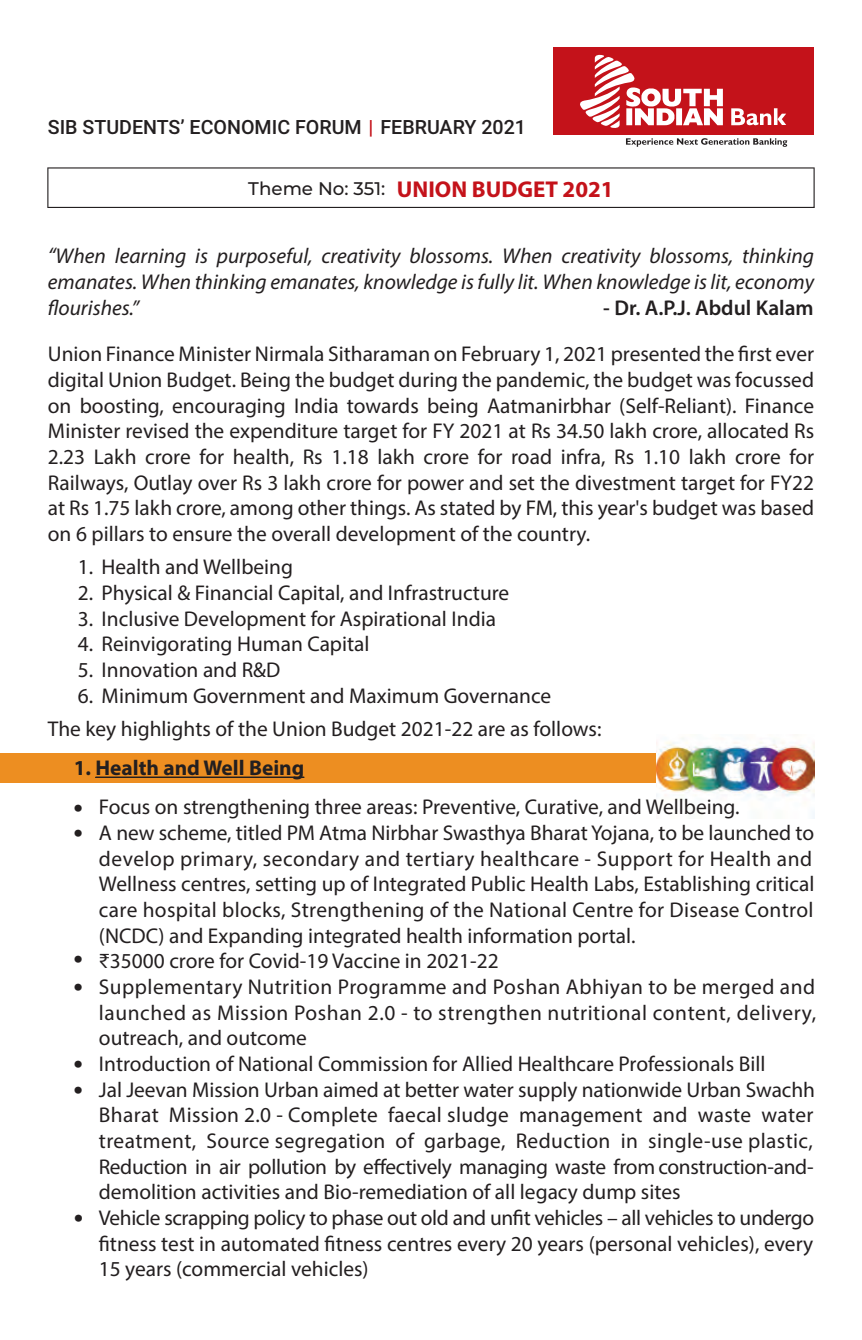
<style>
.page{position:relative;width:862px;height:1340px;background:#fff}
.page>*{position:absolute;margin:0;border:0;box-sizing:border-box;transform-origin:0 0}
.t1{font:700 22.95px "Myriad Pro";color:#c4121a}
.t2{font:21.38px/25.7px "Myriad Pro";color:#231f20;text-align:justify}
.t3{font:italic 21.38px/25.7px "Myriad Pro";color:#231f20;text-align:justify}
.t4{font:600 21.38px "Myriad Pro";color:#231f20}
.t5{font:700 21.38px "Myriad Pro";color:#231f20}
.t6{font:500 19.57px "Roboto";color:#231f20}
.s1{color:#c4121a}
.s2{font-family:"Montserrat";font-weight:500;font-size:18.22px;color:#231f20}
.s3{font-size:22.5px}
.s4{font-size:33.75px}
</style>
<div class="page">
<div style="left:0;top:752px;width:813px;height:30px;background:#ed8e21"></div>
<div style="left:553px;top:48px;width:260px;height:87px;background:#c4121a"></div>
<svg style="left:580px;top:54px;width:205px;height:74px"></svg>
<svg style="left:626px;top:138px;width:160px;height:9px"></svg>
<svg style="left:47px;top:167px;width:767px;height:41px"></svg>
<img style="left:656px;top:740px;width:157px;height:79px">
<svg style="left:95px;top:776px;width:209px;height:1px"></svg>
<p class="t6" style="left:48px;top:120px;width:479px">SIB STUDENTS’ ECONOMIC FORUM <span class="s1">|</span> FEBRUARY 2021</p>
<p class="t1" style="left:248px;top:181px;width:366px"><span class="s2">Theme No: 351:</span> UNION BUDGET 2021</p>
<p class="t3" style="left:48px;top:245px;width:767px"><span class="s3">“</span>When learning is purposeful, creativity blossoms. When creativity blossoms, thinking emanates. When thinking emanates, knowledge is fully lit. When knowledge is lit, economy flourishes.”</p>
<p class="t4" style="left:603px;top:295px;width:212px">- Dr. A.P.J. Abdul Kalam</p>
<p class="t2" style="left:48px;top:343px;width:767px">Union Finance Minister Nirmala Sitharaman on February 1, 2021 presented the first ever digital Union Budget. Being the budget during the pandemic, the budget was focussed on boosting, encouraging India towards being Aatmanirbhar (Self-Reliant). Finance Minister revised the expenditure target for FY 2021 at Rs 34.50 lakh crore, allocated Rs 2.23 Lakh crore for health, Rs 1.18 lakh crore for road infra, Rs 1.10 lakh crore for Railways, Outlay over Rs 3 lakh crore for power and set the divestment target for FY22 at Rs 1.75 lakh crore, among other things. As stated by FM, this year's budget was based on 6 pillars to ensure the overall development of the country.</p>
<p class="t2" style="left:78px;top:556px;width:217px">1. Health and Wellbeing</p>
<p class="t2" style="left:78px;top:581px;width:433px">2. Physical &amp; Financial Capital, and Infrastructure</p>
<p class="t2" style="left:78px;top:607px;width:419px">3. Inclusive Development for Aspirational India</p>
<p class="t2" style="left:78px;top:633px;width:293px">4. Reinvigorating Human Capital</p>
<p class="t2" style="left:78px;top:658px;width:204px">5. Innovation and R&amp;D</p>
<p class="t2" style="left:48px;top:680px;width:554px;line-height:33.3px;text-indent:30px">6. Minimum Government and Maximum Governance<br>The key highlights of the Union Budget 2021-22 are as follows:</p>
<p class="t5" style="left:74px;top:760px;width:232px">1. Health and Well Being</p>
<p class="t2" style="left:73px;top:796px;width:667px"><span class="s4">•</span> Focus on strengthening three areas: Preventive, Curative, and Wellbeing.</p>
<p class="t2" style="left:99px;top:821px;width:716px;text-indent:-26px"><span class="s4">•</span> A new scheme, titled PM Atma Nirbhar Swasthya Bharat Yojana, to be launched to develop primary, secondary and tertiary healthcare - Support for Health and Wellness centres, setting up of Integrated Public Health Labs, Establishing critical care hospital blocks, Strengthening of the National Centre for Disease Control (NCDC) and Expanding integrated health information portal.</p>
<p class="t2" style="left:73px;top:950px;width:426px"><span class="s4">•</span> ₹35000 crore for Covid-19 Vaccine in 2021-22</p>
<p class="t2" style="left:99px;top:975px;width:718px;text-indent:-26px"><span class="s4">•</span> Supplementary Nutrition Programme and Poshan Abhiyan to be merged and launched as Mission Poshan 2.0 - to strengthen nutritional content, delivery, outreach, and outcome</p>
<p class="t2" style="left:73px;top:1052px;width:693px"><span class="s4">•</span> Introduction of National Commission for Allied Healthcare Professionals Bill</p>
<p class="t2" style="left:99px;top:1078px;width:717px;text-indent:-25px"><span class="s4">•</span> Jal Jeevan Mission Urban aimed at better water supply nationwide Urban Swachh Bharat Mission 2.0 - Complete faecal sludge management and waste water treatment, Source segregation of garbage, Reduction in single-use plastic, Reduction in air pollution by effectively managing waste from construction-and&shy;demolition activities and Bio-remediation of all legacy dump sites</p>
<p class="t2" style="left:99px;top:1206px;width:716px;text-indent:-25px"><span class="s4">•</span> Vehicle scrapping policy to phase out old and unfit vehicles – all vehicles to undergo fitness test in automated fitness centres every 20 years (personal vehicles), every 15 years (commercial vehicles)</p>
</div>
